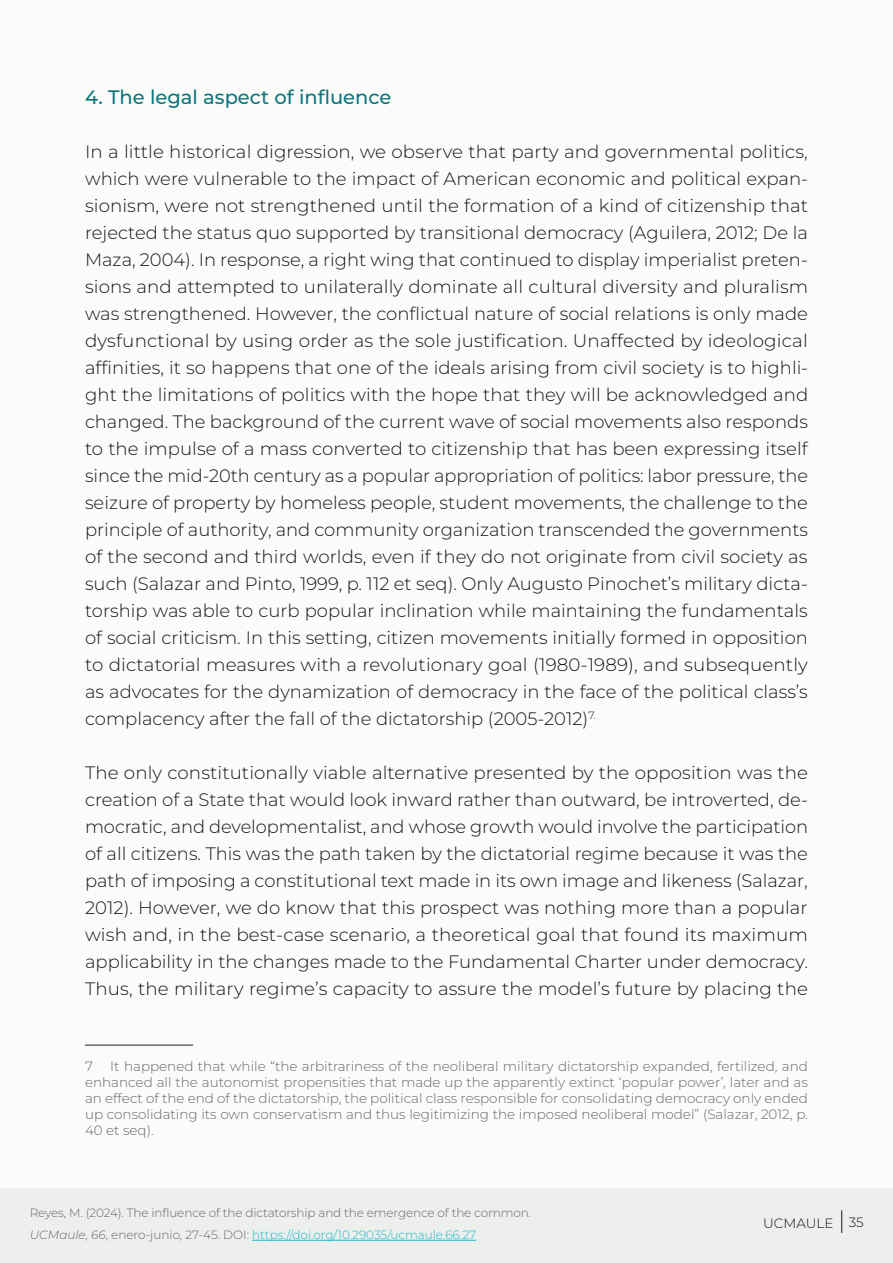
<style>
.page{position:relative;width:893px;height:1263px;background:#fbfbfa}
.page>*{position:absolute;margin:0;border:0;box-sizing:border-box;transform-origin:0 0}
.t1{font:500 19.5px "Montserrat";color:#0f767b}
.t2{font:300 18px/27px "Montserrat";color:#13161c;text-align:justify}
.t3{font:300 13.5px/16.2px "Montserrat";color:#646969;text-align:justify}
.t4{font:300 13.5px "Montserrat";color:#13161c}
.t5{font:300 12px "Montserrat";letter-spacing:-.01em;color:#646969}
.t6{font:300 12px "Montserrat";color:#19bcc6}
.s1{font-style:italic;color:#646969}
.s2{color:#646969}
</style>
<div class="page">
<div style="left:0;top:1188px;width:893px;height:75px;background:#edefed"></div>
<svg style="left:841px;top:1210px;width:1px;height:23px"></svg>
<hr style="left:252px;top:1240px;width:224px;height:1px;background:#19bcc6">
<hr style="left:85px;top:1045px;width:108px;height:1px;background:#231f20">
<p class="t1" style="left:85px;top:83px;width:308px">4. The legal aspect of influence</p>
<p class="t2" style="left:85px;top:137px;width:725px">In a little historical digression, we observe that party and governmental politics, which were vulnerable to the impact of American economic and political expan&shy;sionism, were not strengthened until the formation of a kind of citizenship that rejected the status quo supported by transitional democracy (Aguilera, 2012; De la Maza, 2004). In response, a right wing that continued to display imperialist preten&shy;sions and attempted to unilaterally dominate all cultural diversity and pluralism was strengthened. However, the conflictual nature of social relations is only made dysfunctional by using order as the sole justification. Unaffected by ideological affinities, it so happens that one of the ideals arising from civil society is to highli&shy;ght the limitations of politics with the hope that they will be acknowledged and changed. The background of the current wave of social movements also responds to the impulse of a mass converted to citizenship that has been expressing itself since the mid-20th century as a popular appropriation of politics: labor pressure, the seizure of property by homeless people, student movements, the challenge to the principle of authority, and community organization transcended the governments of the second and third worlds, even if they do not originate from civil society as such (Salazar and Pinto, 1999, p. 112 et seq). Only Augusto Pinochet’s military dicta&shy;torship was able to curb popular inclination while maintaining the fundamentals of social criticism. In this setting, citizen movements initially formed in opposition to dictatorial measures with a revolutionary goal (1980-1989), and subsequently as advocates for the dynamization of democracy in the face of the political class’s complacency after the fall of the dictatorship (2005-2012)<sup>7.</sup></p>
<p class="t2" style="left:85px;top:758px;width:725px">The only constitutionally viable alternative presented by the opposition was the creation of a State that would look inward rather than outward, be introverted, de&shy;mocratic, and developmentalist, and whose growth would involve the participation of all citizens. This was the path taken by the dictatorial regime because it was the path of imposing a constitutional text made in its own image and likeness (Salazar, 2012). However, we do know that this prospect was nothing more than a popular wish and, in the best-case scenario, a theoretical goal that found its maximum applicability in the changes made to the Fundamental Charter under democracy.<br>Thus, the military regime’s capacity to assure the model’s future by placing the</p>
<p class="t3" style="left:85px;top:1057px;width:724px;text-indent:25px">It happened that while “the arbitrariness of the neoliberal military dictatorship expanded, fertilized, and enhanced all the autonomist propensities that made up the apparently extinct ‘popular power’, later and as an effect of the end of the dictatorship, the political class responsible for consolidating democracy only ended up consolidating its own conservatism and thus legitimizing the imposed neoliberal model” (Salazar, 2012, p.<br>40 et seq).</p>
<p class="t3" style="left:85px;top:1057px;width:9px">7</p>
<p class="t5" style="left:30px;top:1205px;width:503px">Reyes, M. (2024). The influence of the dictatorship and the emergence of the common.</p>
<p class="t6" style="left:30px;top:1226px;width:448px"><span class="s1">UCMaule, 66</span><span class="s2">, enero-junio, 27-45. DOI:</span> https://doi.org/10.29035/ucmaule.66.27</p>
<p class="t4" style="left:763px;top:1214px;width:102px">UCMAULE 35</p>
</div>
